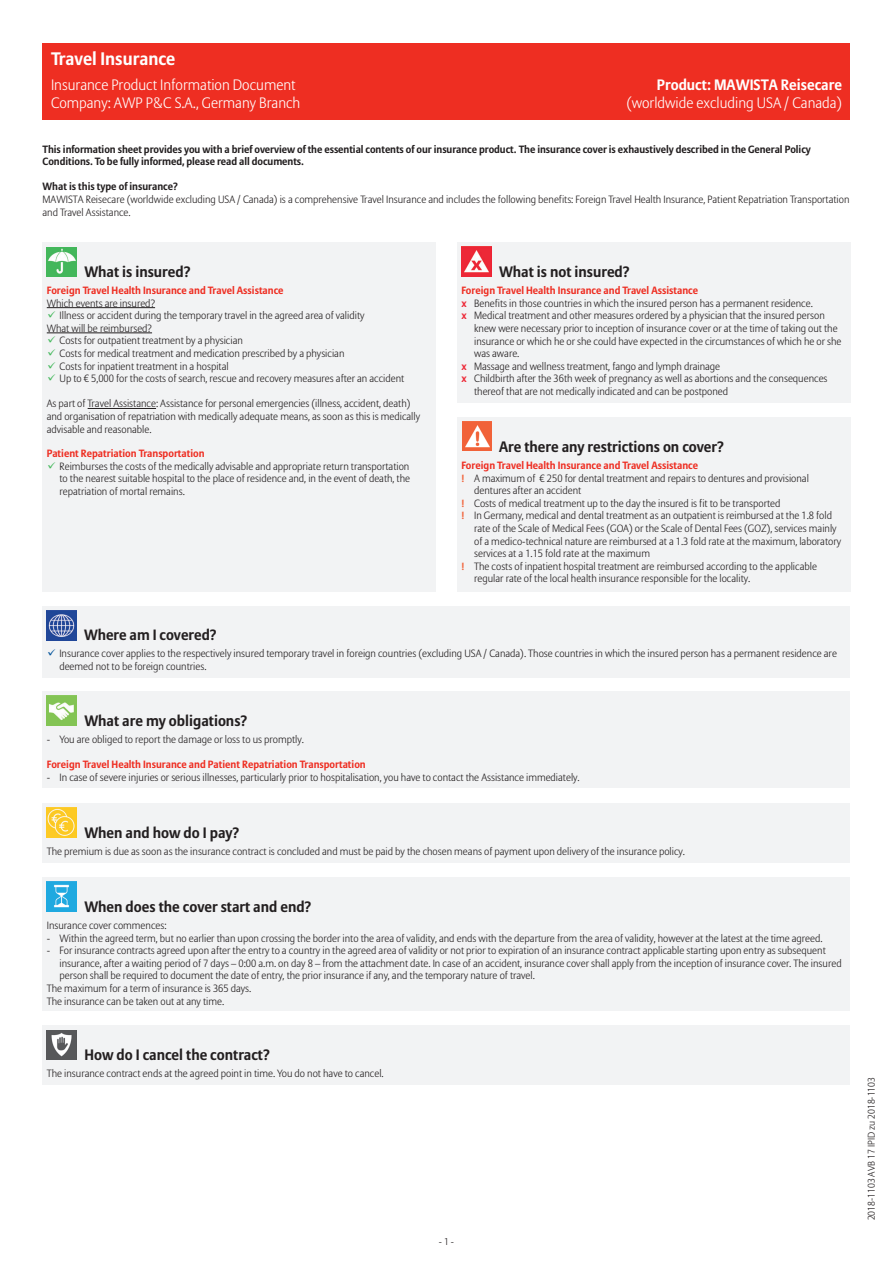
<style>
.page{position:relative;width:893px;height:1263px;background:#fff}
.page>*{position:absolute;margin:0;border:0;box-sizing:border-box;transform-origin:0 0}
.t1{font:700 18px "Allianz Sans";color:#fff}
.t2{font:700 15px "Allianz Sans";color:#231f20}
.t3{font:300 15px "Allianz Sans";color:#fff}
.t4{font:700 15px "Allianz Sans";color:#fff}
.t5{font:700 14.85px "Allianz Sans";color:#231f20}
.t6{font:300 10.5px/12.6px "Allianz Sans";color:#231f20}
.t7{font:700 10.5px "Allianz Sans";color:#ee2e22}
.t8{font:700 10.5px/12.6px "Allianz Sans";letter-spacing:-.005em;color:#231f20}
.t9{font:300 9.75px "Allianz Sans";color:#231f20}
.s1{color:#44b85c}
.s2{font-weight:700;color:#ed2836}
.s3{font-weight:700;color:#f16239}
.s4{color:#01529a}
</style>
<div class="page">
<div style="left:43px;top:43px;width:807px;height:76px;background:#ee2e22"></div>
<div style="left:43px;top:242px;width:393px;height:349px;background:#f2f3f4"></div>
<hr style="left:47px;top:307px;width:108px;height:1px;background:#231f20">
<hr style="left:47px;top:333px;width:105px;height:1px;background:#231f20">
<hr style="left:88px;top:408px;width:68px;height:1px;background:#231f20">
<div style="left:47px;top:247px;width:30px;height:30px;background:#43b75b"></div>
<img style="left:48px;top:248px;width:28px;height:26px">
<div style="left:457px;top:243px;width:393px;height:160px;background:#f2f3f4"></div>
<img style="left:461px;top:247px;width:30px;height:29px">
<div style="left:457px;top:417px;width:393px;height:174px;background:#f2f3f4"></div>
<div style="left:462px;top:421px;width:30px;height:29px;background:#f16239"></div>
<img style="left:465px;top:425px;width:25px;height:23px">
<div style="left:43px;top:606px;width:807px;height:71px;background:#f2f3f4"></div>
<img style="left:47px;top:610px;width:30px;height:30px">
<div style="left:43px;top:692px;width:807px;height:96px;background:#f2f3f4"></div>
<img style="left:47px;top:696px;width:30px;height:30px">
<div style="left:43px;top:803px;width:807px;height:60px;background:#f2f3f4"></div>
<img style="left:47px;top:807px;width:30px;height:30px">
<div style="left:43px;top:877px;width:807px;height:134px;background:#f2f3f4"></div>
<img style="left:47px;top:881px;width:30px;height:30px">
<div style="left:43px;top:1026px;width:807px;height:59px;background:#f2f3f4"></div>
<img style="left:47px;top:1030px;width:30px;height:30px">
<h1 class="t1" style="left:51px;top:48px;width:126px">Travel Insurance</h1>
<h2 class="t3" style="left:51px;top:76px;width:246px">Insurance Product Information Document</h2>
<h2 class="t4" style="left:657px;top:76px;width:187px">Product: MAWISTA Reisecare</h2>
<h2 class="t3" style="left:51px;top:94px;width:251px">Company: AWP P&amp;C S.A., Germany Branch</h2>
<h2 class="t3" style="left:626px;top:94px;width:217px">(worldwide excluding USA / Canada)</h2>
<p class="t8" style="left:43px;top:143px;width:770px">This information sheet provides you with a brief overview of the essential contents of our insurance product. The insurance cover is exhaustively described in the General Policy<br>Conditions. To be fully informed, please read all documents.</p>
<p class="t8" style="left:43px;top:180px;width:137px">What is this type of insurance?</p>
<p class="t6" style="left:43px;top:193px;width:808px">MAWISTA Reisecare (worldwide excluding USA / Canada) is a comprehensive Travel Insurance and includes the following benefits: Foreign Travel Health Insurance, Patient Repatriation Transportation and Travel Assistance.</p>
<h2 class="t2" style="left:84px;top:263px;width:108px">What is insured?</h2>
<p class="t7" style="left:47px;top:284px;width:238px">Foreign Travel Health Insurance and Travel Assistance</p>
<p class="t6" style="left:47px;top:296px;width:110px">Which events are insured?</p>
<p class="t6" style="left:47px;top:309px;width:319px"><span class="s1">✓</span> Illness or accident during the temporary travel in the agreed area of validity<br>What will be reimbursed?</p>
<p class="t6" style="left:47px;top:334px;width:198px"><span class="s1">✓</span> Costs for outpatient treatment by a physician</p>
<p class="t6" style="left:47px;top:347px;width:299px"><span class="s1">✓</span> Costs for medical treatment and medication prescribed by a physician</p>
<p class="t6" style="left:47px;top:359px;width:183px"><span class="s1">✓</span> Costs for inpatient treatment in a hospital</p>
<p class="t6" style="left:47px;top:372px;width:359px"><span class="s1">✓</span> Up to € 5,000 for the costs of search, rescue and recovery measures after an accident</p>
<p class="t6" style="left:47px;top:397px;width:375px">As part of Travel Assistance: Assistance for personal emergencies (illness, accident, death) and organisation of repatriation with medically adequate means, as soon as this is medically advisable and reasonable.</p>
<p class="t7" style="left:47px;top:447px;width:159px">Patient Repatriation Transportation</p>
<p class="t6" style="left:60px;top:459px;width:352px;text-align:justify;text-indent:-13px"><span class="s1">✓</span> Reimburses the costs of the medically advisable and appropriate return transportation to the nearest suitable hospital to the place of residence and, in the event of death, the repatriation of mortal remains.</p>
<h2 class="t2" style="left:499px;top:263px;width:133px">What is not insured?</h2>
<p class="t7" style="left:461px;top:284px;width:238px">Foreign Travel Health Insurance and Travel Assistance</p>
<p class="t6" style="left:461px;top:297px;width:353px"><span class="s2">x</span> Benefits in those countries in which the insured person has a permanent residence.</p>
<p class="t6" style="left:461px;top:309px;width:365px"><span class="s2">x</span> Medical treatment and other measures ordered by a physician that the insured person</p>
<p class="t6" style="left:474px;top:322px;width:365px">knew were necessary prior to inception of insurance cover or at the time of taking out the</p>
<p class="t6" style="left:474px;top:334px;width:369px">insurance or which he or she could have expected in the circumstances of which he or she</p>
<p class="t6" style="left:474px;top:347px;width:47px">was aware.</p>
<p class="t6" style="left:461px;top:360px;width:260px"><span class="s2">x</span> Massage and wellness treatment, fango and lymph drainage</p>
<p class="t6" style="left:461px;top:372px;width:368px"><span class="s2">x</span> Childbirth after the 36th week of pregnancy as well as abortions and the consequences</p>
<p class="t6" style="left:474px;top:385px;width:255px">thereof that are not medically indicated and can be postponed</p>
<h2 class="t2" style="left:499px;top:438px;width:227px">Are there any restrictions on cover?</h2>
<p class="t7" style="left:461px;top:459px;width:238px">Foreign Travel Health Insurance and Travel Assistance</p>
<p class="t6" style="left:461px;top:471px;width:349px"><span class="s3">!</span> A maximum of € 250 for dental treatment and repairs to dentures and provisional</p>
<p class="t6" style="left:474px;top:484px;width:109px">dentures after an accident</p>
<p class="t6" style="left:461px;top:497px;width:321px"><span class="s3">!</span> Costs of medical treatment up to the day the insured is fit to be transported</p>
<p class="t6" style="left:461px;top:509px;width:372px"><span class="s3">!</span> In Germany, medical and dental treatment as an outpatient is reimbursed at the 1.8 fold</p>
<p class="t6" style="left:474px;top:522px;width:364px">rate of the Scale of Medical Fees (GOA) or the Scale of Dental Fees (GOZ), services mainly</p>
<p class="t6" style="left:474px;top:534px;width:368px">of a medico-technical nature are reimbursed at a 1.3 fold rate at the maximum, laboratory</p>
<p class="t6" style="left:474px;top:547px;width:177px">services at a 1.15 fold rate at the maximum</p>
<p class="t6" style="left:461px;top:560px;width:357px"><span class="s3">!</span> The costs of inpatient hospital treatment are reimbursed according to the applicable</p>
<p class="t6" style="left:474px;top:572px;width:278px">regular rate of the local health insurance responsible for the locality.</p>
<h3 class="t5" style="left:84px;top:626px;width:134px">Where am I covered?</h3>
<p class="t6" style="left:59px;top:647px;width:779px;text-indent:-13px"><span class="s4">✓</span> Insurance cover applies to the respectively insured temporary travel in foreign countries (excluding USA / Canada). Those countries in which the insured person has a permanent residence are deemed not to be foreign countries.</p>
<h2 class="t2" style="left:84px;top:712px;width:165px">What are my obligations?</h2>
<p class="t6" style="left:47px;top:733px;width:259px">- You are obliged to report the damage or loss to us promptly.</p>
<p class="t7" style="left:47px;top:758px;width:321px">Foreign Travel Health Insurance and Patient Repatriation Transportation</p>
<p class="t6" style="left:47px;top:771px;width:534px">- In case of severe injuries or serious illnesses, particularly prior to hospitalisation, you have to contact the Assistance immediately.</p>
<h2 class="t2" style="left:84px;top:823px;width:157px">When and how do I pay?</h2>
<p class="t6" style="left:47px;top:844px;width:640px">The premium is due as soon as the insurance contract is concluded and must be paid by the chosen means of payment upon delivery of the insurance policy.</p>
<h2 class="t2" style="left:84px;top:897px;width:229px">When does the cover start and end?</h2>
<p class="t6" style="left:47px;top:919px;width:121px">Insurance cover commences:</p>
<p class="t6" style="left:47px;top:931px;width:777px">- Within the agreed term, but no earlier than upon crossing the border into the area of validity, and ends with the departure from the area of validity, however at the latest at the time agreed.</p>
<p class="t6" style="left:47px;top:944px;width:780px">- For insurance contracts agreed upon after the entry to a country in the agreed area of validity or not prior to expiration of an insurance contract applicable starting upon entry as subsequent</p>
<p class="t6" style="left:60px;top:956px;width:784px">insurance, after a waiting period of 7 days – 0:00 a.m. on day 8 – from the attachment date. In case of an accident, insurance cover shall apply from the inception of insurance cover. The insured</p>
<p class="t6" style="left:60px;top:969px;width:477px">person shall be required to document the date of entry, the prior insurance if any, and the temporary nature of travel.</p>
<p class="t6" style="left:47px;top:982px;width:206px">The maximum for a term of insurance is 365 days.</p>
<p class="t6" style="left:47px;top:994px;width:179px">The insurance can be taken out at any time.</p>
<h2 class="t2" style="left:84px;top:1046px;width:187px">How do I cancel the contract?</h2>
<p class="t6" style="left:47px;top:1067px;width:339px">The insurance contract ends at the agreed point in time. You do not have to cancel.</p>
<p class="t9" style="left:439px;top:1236px;width:17px">- 1 -</p>
<p class="t9" style="left:866px;top:1220px;width:145px;rotate:-90deg">2018-1103 AVB 17 IPID zu 2018-1103</p>
</div>
